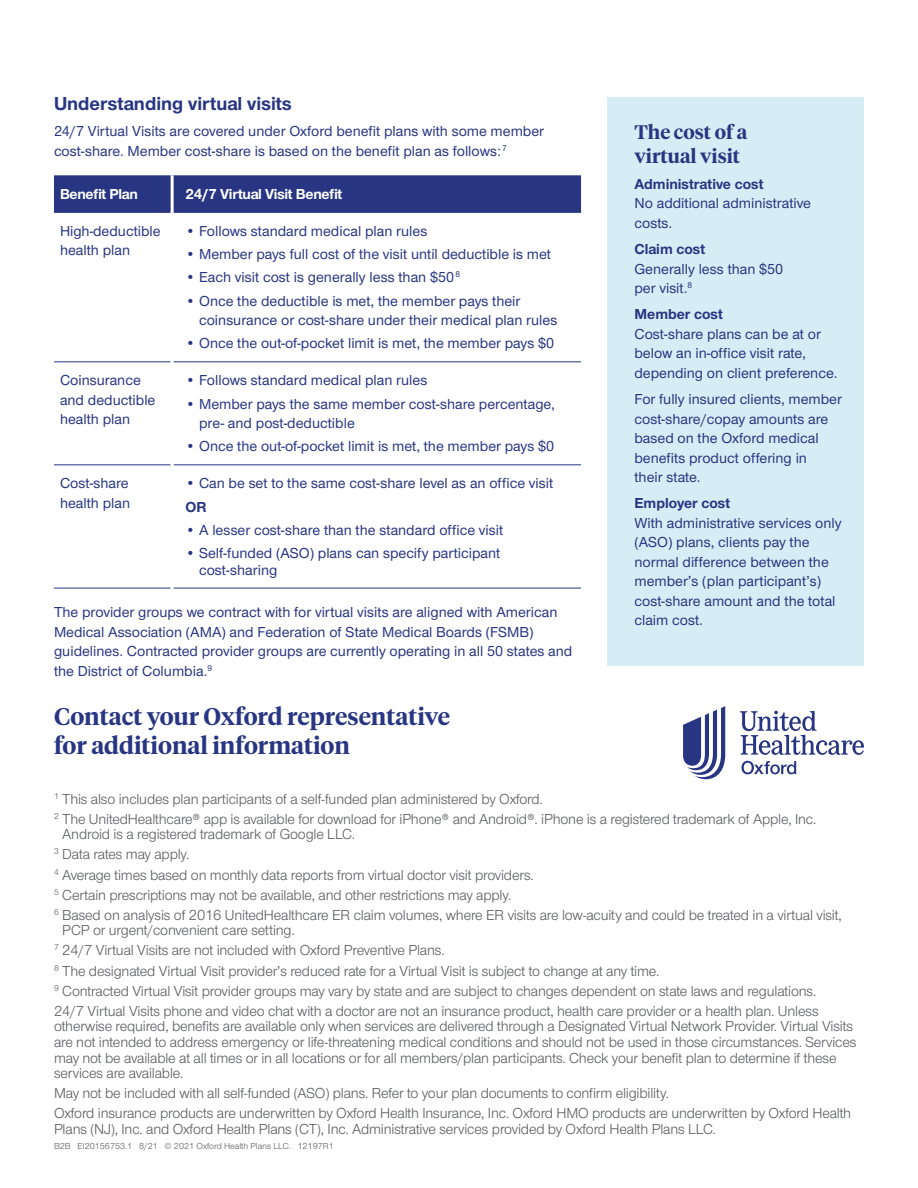
<style>
.page{position:relative;width:918px;height:1188px;background:#fff}
.page>*{position:absolute;margin:0;border:0;box-sizing:border-box;transform-origin:0 0}
.CTA{font:600 24px/28.8px "UHC Serif Headline";color:#283582}
.H5-Sans{font:700 19.5px "UHC Sans";color:#283582}
.H5{font:600 19.5px/23.4px "UHC Serif Headline";color:#283582}
.Disclaimer_Copyrigh{font:15px/15.6px "UHC Sans";letter-spacing:-.01em;color:#57585a}
.Body{font:500 15px/19.5px "UHC Sans";color:#283582}
.Bullet____circle{font:500 15px/19.5px "UHC Sans";color:#283582}
.t1{font:700 15px "UHC Sans";letter-spacing:-.02em;color:#fff}
.Body-2{font:700 15px "UHC Sans";color:#283582}
.Disclaimer_Copyrigh-2{font:9px "UHC Sans";color:#57585a}
.s1{font-weight:700}
</style>
<div class="page">
<svg style="left:683px;top:706px;width:42px;height:73px"></svg>
<svg style="left:740px;top:711px;width:124px;height:44px"></svg>
<svg style="left:741px;top:761px;width:55px;height:13px"></svg>
<div style="left:608px;top:97px;width:256px;height:569px;background:#d5eef5"></div>
<div style="left:54px;top:175px;width:527px;height:37px;background:#283582"></div>
<hr style="left:54px;top:212px;width:117px;height:1px;background:#283582">
<hr style="left:174px;top:212px;width:407px;height:1px;background:#283582">
<hr style="left:54px;top:362px;width:117px;height:1px;background:#283582">
<hr style="left:174px;top:362px;width:407px;height:1px;background:#283582">
<hr style="left:54px;top:465px;width:117px;height:1px;background:#283582">
<hr style="left:174px;top:465px;width:407px;height:1px;background:#283582">
<hr style="left:54px;top:588px;width:117px;height:1px;background:#283582">
<hr style="left:174px;top:588px;width:407px;height:1px;background:#283582">
<hr style="left:171px;top:175px;width:3px;height:37px;background:#fff">
<p class="H5-Sans" style="left:54px;top:90px;width:239px">Understanding virtual visits</p>
<p class="Bullet____circle" style="left:54px;top:121px;width:492px">24/7 Virtual Visits are covered under Oxford benefit plans with some member cost-share. Member cost-share is based on the benefit plan as follows:<sup>7</sup></p>
<p class="t1" style="left:60px;top:184px;width:79px">Benefit Plan</p>
<p class="t1" style="left:186px;top:184px;width:158px">24/7 Virtual Visit Benefit</p>
<p class="Body" style="left:60px;top:220px;width:102px">High-deductible health plan</p>
<p class="Body" style="left:186px;top:220px;width:243px">• Follows standard medical plan rules</p>
<p class="Body" style="left:186px;top:244px;width:367px">• Member pays full cost of the visit until deductible is met</p>
<p class="Body" style="left:186px;top:267px;width:276px">• Each visit cost is generally less than $50 <sup>8</sup></p>
<p class="Body" style="left:199px;top:290px;width:360px;text-indent:-14px">• Once the deductible is met, the member pays their coinsurance or cost-share under their medical plan rules</p>
<p class="Body" style="left:186px;top:333px;width:370px">• Once the out-of-pocket limit is met, the member pays $0</p>
<p class="Body" style="left:60px;top:370px;width:97px">Coinsurance and deductible health plan</p>
<p class="Body" style="left:186px;top:370px;width:243px">• Follows standard medical plan rules</p>
<p class="Body" style="left:199px;top:393px;width:357px;text-indent:-14px">• Member pays the same member cost-share percentage, pre- and post-deductible</p>
<p class="Body" style="left:186px;top:436px;width:370px">• Once the out-of-pocket limit is met, the member pays $0</p>
<p class="Body" style="left:60px;top:473px;width:72px">Cost-share health plan</p>
<p class="Body" style="left:186px;top:473px;width:369px">• Can be set to the same cost-share level as an office visit</p>
<p class="Body-2" style="left:186px;top:496px;width:23px">OR</p>
<p class="Body" style="left:186px;top:519px;width:319px">• A lesser cost-share than the standard office visit</p>
<p class="Body" style="left:199px;top:544px;width:303px;line-height:16.5px;text-indent:-14px">• Self-funded (ASO) plans can specify participant cost-sharing</p>
<p class="Bullet____circle" style="left:54px;top:602px;width:520px">The provider groups we contract with for virtual visits are aligned with American Medical Association (AMA) and Federation of State Medical Boards (FSMB) guidelines. Contracted provider groups are currently operating in all 50 states and the District of Columbia.<sup>9</sup></p>
<p class="CTA" style="left:54px;top:701px;width:397px">Contact your Oxford representative for additional information</p>
<p class="H5" style="left:634px;top:120px;width:114px">The cost of a virtual visit</p>
<p class="Body" style="left:634px;top:174px;width:178px"><span class="s1">Administrative cost<br></span>No additional administrative costs.</p>
<p class="Body" style="left:634px;top:239px;width:150px"><span class="s1">Claim cost<br></span>Generally less than $50 per visit.<sup>8</sup></p>
<p class="Body" style="left:634px;top:304px;width:204px"><span class="s1">Member cost<br></span>Cost-share plans can be at or below an in-office visit rate, depending on client preference.</p>
<p class="Body" style="left:634px;top:389px;width:209px">For fully insured clients, member cost-share/copay amounts are based on the Oxford medical benefits product offering in<br>their state.</p>
<p class="Body" style="left:634px;top:493px;width:209px"><span class="s1">Employer cost<br></span>With administrative services only (ASO) plans, clients pay the normal difference between the member’s (plan participant’s) cost-share amount and the total claim cost.</p>
<p class="Disclaimer_Copyrigh" style="left:54px;top:790px;width:490px"><sup>1</sup> This also includes plan participants of a self-funded plan administered by Oxford.</p>
<p class="Disclaimer_Copyrigh" style="left:62px;top:810px;width:756px;text-indent:-8px"><sup>2</sup> The UnitedHealthcare® app is available for download for iPhone® and Android®. iPhone is a registered trademark of Apple, Inc.<br>Android is a registered trademark of Google LLC.</p>
<p class="Disclaimer_Copyrigh" style="left:54px;top:846px;width:137px"><sup>3</sup> Data rates may apply.</p>
<p class="Disclaimer_Copyrigh" style="left:54px;top:866px;width:481px"><sup>4</sup> Average times based on monthly data reports from virtual doctor visit providers.</p>
<p class="Disclaimer_Copyrigh" style="left:54px;top:886px;width:459px"><sup>5</sup> Certain prescriptions may not be available, and other restrictions may apply.</p>
<p class="Disclaimer_Copyrigh" style="left:62px;top:907px;width:781px;text-indent:-8px"><sup>6</sup> Based on analysis of 2016 UnitedHealthcare ER claim volumes, where ER visits are low-acuity and could be treated in a virtual visit,<br>PCP or urgent/convenient care setting.</p>
<p class="Disclaimer_Copyrigh" style="left:54px;top:942px;width:392px"><sup>7</sup> 24/7 Virtual Visits are not included with Oxford Preventive Plans.</p>
<p class="Disclaimer_Copyrigh" style="left:54px;top:962px;width:607px"><sup>8</sup> The designated Virtual Visit provider’s reduced rate for a Virtual Visit is subject to change at any time.</p>
<p class="Disclaimer_Copyrigh" style="left:54px;top:982px;width:764px"><sup>9</sup> Contracted Virtual Visit provider groups may vary by state and are subject to changes dependent on state laws and regulations.</p>
<p class="Disclaimer_Copyrigh" style="left:54px;top:1003px;width:804px">24/7 Virtual Visits phone and video chat with a doctor are not an insurance product, health care provider or a health plan. Unless otherwise required, benefits are available only when services are delivered through a Designated Virtual Network Provider. Virtual Visits are not intended to address emergency or life-threatening medical conditions and should not be used in those circumstances. Services may not be available at all times or in all locations or for all members/plan participants. Check your benefit plan to determine if these services are available.</p>
<p class="Disclaimer_Copyrigh" style="left:54px;top:1085px;width:617px">May not be included with all self-funded (ASO) plans. Refer to your plan documents to confirm eligibility.</p>
<p class="Disclaimer_Copyrigh" style="left:54px;top:1105px;width:799px">Oxford insurance products are underwritten by Oxford Health Insurance, Inc. Oxford HMO products are underwritten by Oxford Health<br>Plans (NJ), Inc. and Oxford Health Plans (CT), Inc. Administrative services provided by Oxford Health Plans LLC.</p>
<p class="Disclaimer_Copyrigh-2" style="left:54px;top:1140px;width:281px">B2B EI20156753.1 8/21 © 2021 Oxford Health Plans LLC. 12197R1</p>
</div>
